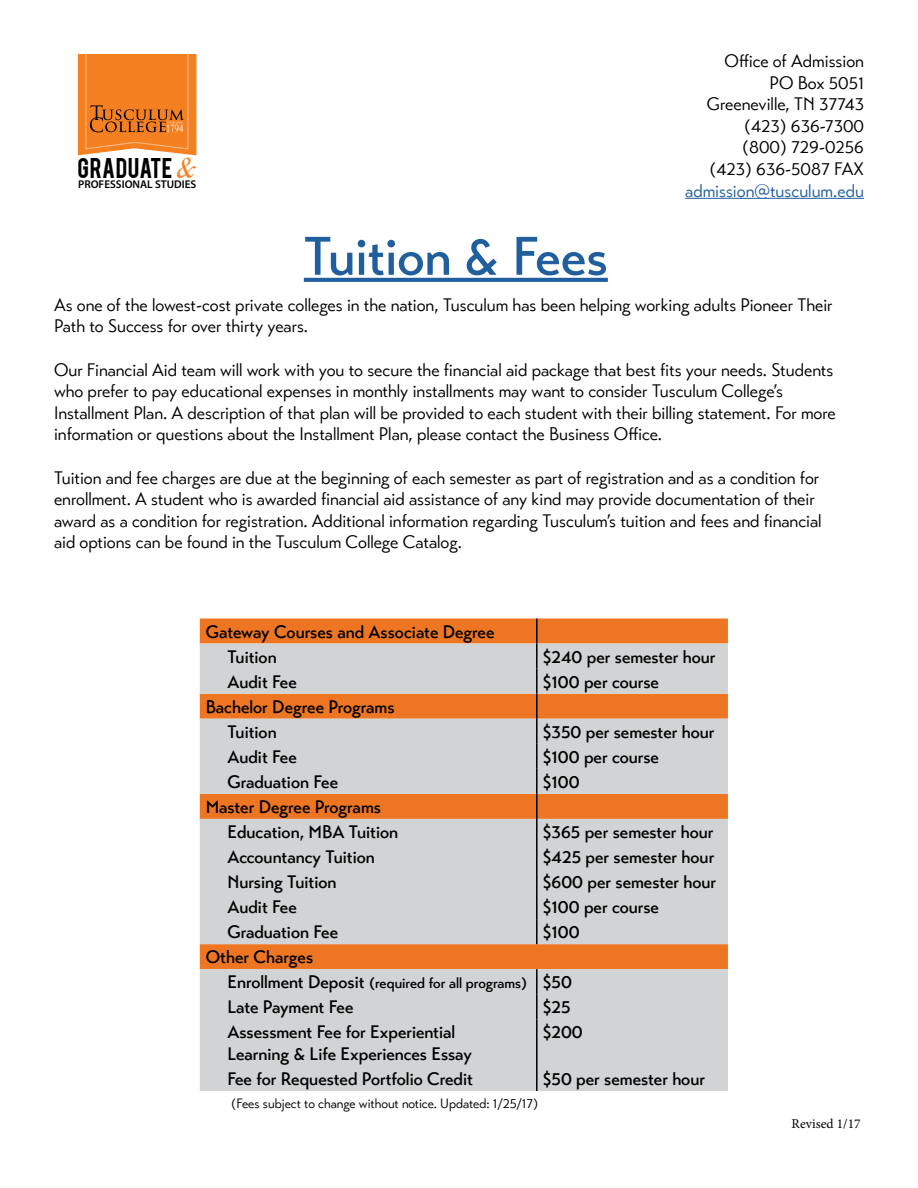
<style>
.page{position:relative;width:918px;height:1188px;background:#fff}
.page>*{position:absolute;margin:0;border:0;box-sizing:border-box;transform-origin:0 0}
.t1{font:500 54px "Transat";color:#215e9e}
.t2{font:27.15px "Monday";color:#f58022}
.t3{font:22.5px "Bebas";letter-spacing:.015em;color:#000}
.t4{font:18px/21.6px "Transat Standard";color:#000}
.t5{font:500 18px/25px "Transat";color:#000}
.t6{font:18px "Transat Standard";color:#215e9e}
.t7{font:500 15px "Transat";color:#000}
.t8{font:13.5px "Transat Standard";color:#000}
.t9{font:13.5px "Minion Pro";letter-spacing:.005em;color:#000}
.t10{font:600 11.25px "Myriad Pro";color:#000}
.s1{font-size:18px}
</style>
<div class="page">
<hr style="left:685px;top:198px;width:179px;height:1px;background:#215e9e">
<svg style="left:304px;top:278px;width:304px;height:4px"></svg>
<svg style="left:78px;top:54px;width:118px;height:101px;background:#eb802a"></svg>
<div style="left:200px;top:619px;width:528px;height:25px;background:#ee7623"></div>
<svg style="left:200px;top:644px;width:528px;height:447px;background:#d5c3b6"></svg>
<hr style="left:536px;top:619px;width:2px;height:25px;background:#000">
<hr style="left:536px;top:644px;width:2px;height:25px;background:#000">
<hr style="left:536px;top:669px;width:2px;height:25px;background:#000">
<hr style="left:536px;top:694px;width:2px;height:25px;background:#000">
<hr style="left:536px;top:719px;width:2px;height:25px;background:#000">
<hr style="left:536px;top:744px;width:2px;height:25px;background:#000">
<hr style="left:536px;top:769px;width:2px;height:25px;background:#000">
<hr style="left:536px;top:794px;width:2px;height:25px;background:#000">
<hr style="left:536px;top:819px;width:2px;height:25px;background:#000">
<hr style="left:536px;top:844px;width:2px;height:25px;background:#000">
<hr style="left:536px;top:869px;width:2px;height:25px;background:#000">
<hr style="left:536px;top:894px;width:2px;height:25px;background:#000">
<hr style="left:536px;top:919px;width:2px;height:25px;background:#000">
<hr style="left:536px;top:969px;width:2px;height:25px;background:#000">
<hr style="left:536px;top:994px;width:2px;height:25px;background:#000">
<hr style="left:536px;top:1019px;width:2px;height:47px;background:#000">
<hr style="left:536px;top:1066px;width:2px;height:25px;background:#000">
<h2 class="t2" style="left:177px;top:152px;width:20px">&amp;</h2>
<p class="t3" style="left:78px;top:151px;width:96px">GRADUATE</p>
<p class="t10" style="left:78px;top:177px;width:120px">PROFESSIONAL STUDIES</p>
<h1 class="t1" style="left:304px;top:224px;width:306px">Tuition &amp; Fees</h1>
<p class="t4" style="left:707px;top:50px;width:159px;text-align:right">Office of Admission<br>PO Box 5051<br>Greeneville, TN 37743 (423) 636-7300 (800) 729-0256 (423) 636-5087 FAX</p>
<p class="t6" style="left:685px;top:180px;width:180px">admission@tusculum.edu</p>
<p class="t4" style="left:54px;top:294px;width:780px">As one of the lowest-cost private colleges in the nation, Tusculum has been helping working adults Pioneer Their<br>Path to Success for over thirty years.</p>
<p class="t4" style="left:54px;top:359px;width:783px">Our Financial Aid team will work with you to secure the financial aid package that best fits your needs. Students who prefer to pay educational expenses in monthly installments may want to consider Tusculum College’s Installment Plan. A description of that plan will be provided to each student with their billing statement. For more information or questions about the Installment Plan, please contact the Business Office.</p>
<p class="t4" style="left:54px;top:467px;width:769px">Tuition and fee charges are due at the beginning of each semester as part of registration and as a condition for enrollment. A student who is awarded financial aid assistance of any kind may provide documentation of their award as a condition for registration. Additional information regarding Tusculum’s tuition and fees and financial aid options can be found in the Tusculum College Catalog.</p>
<p class="t5" style="left:227px;top:619px;width:269px;text-indent:-22px">Gateway Courses and Associate Degree<br>Tuition</p>
<p class="t5" style="left:543px;top:644px;width:174px">$240 per semester hour</p>
<p class="t5" style="left:227px;top:669px;width:71px">Audit Fee</p>
<p class="t5" style="left:543px;top:669px;width:118px">$100 per course</p>
<p class="t5" style="left:227px;top:694px;width:169px;text-indent:-22px">Bachelor Degree Programs<br>Tuition</p>
<p class="t5" style="left:543px;top:719px;width:173px">$350 per semester hour</p>
<p class="t5" style="left:227px;top:744px;width:71px">Audit Fee</p>
<p class="t5" style="left:543px;top:744px;width:118px">$100 per course</p>
<p class="t5" style="left:227px;top:769px;width:112px">Graduation Fee</p>
<p class="t5" style="left:543px;top:769px;width:38px">$100</p>
<p class="t5" style="left:227px;top:794px;width:172px;text-indent:-22px">Master Degree Programs<br>Education, MBA Tuition</p>
<p class="t5" style="left:543px;top:819px;width:172px">$365 per semester hour</p>
<p class="t5" style="left:227px;top:844px;width:149px">Accountancy Tuition</p>
<p class="t5" style="left:543px;top:844px;width:173px">$425 per semester hour</p>
<p class="t5" style="left:227px;top:869px;width:111px">Nursing Tuition</p>
<p class="t5" style="left:543px;top:869px;width:175px">$600 per semester hour</p>
<p class="t5" style="left:227px;top:895px;width:71px">Audit Fee</p>
<p class="t5" style="left:543px;top:895px;width:118px">$100 per course</p>
<p class="t5" style="left:227px;top:920px;width:112px">Graduation Fee</p>
<p class="t5" style="left:543px;top:920px;width:38px">$100</p>
<p class="t5" style="left:206px;top:945px;width:109px">Other Charges</p>
<p class="t7" style="left:227px;top:974px;width:346px"><span class="s1">Enrollment Deposit</span> (required for all programs) <span class="s1">$50</span></p>
<p class="t5" style="left:227px;top:995px;width:128px">Late Payment Fee</p>
<p class="t5" style="left:543px;top:995px;width:29px">$25</p>
<p class="t5" style="left:227px;top:1021px;width:246px;line-height:21.6px">Assessment Fee for Experiential<br>Learning &amp; Life Experiences Essay</p>
<p class="t5" style="left:543px;top:1020px;width:41px">$200</p>
<p class="t5" style="left:227px;top:1066px;width:247px">Fee for Requested Portfolio Credit</p>
<p class="t5" style="left:543px;top:1066px;width:164px">$50 per semester hour</p>
<p class="t8" style="left:231px;top:1096px;width:308px">(Fees subject to change without notice. Updated: 1/25/17)</p>
<p class="t9" style="left:792px;top:1115px;width:71px">Revised 1/17</p>
</div>
